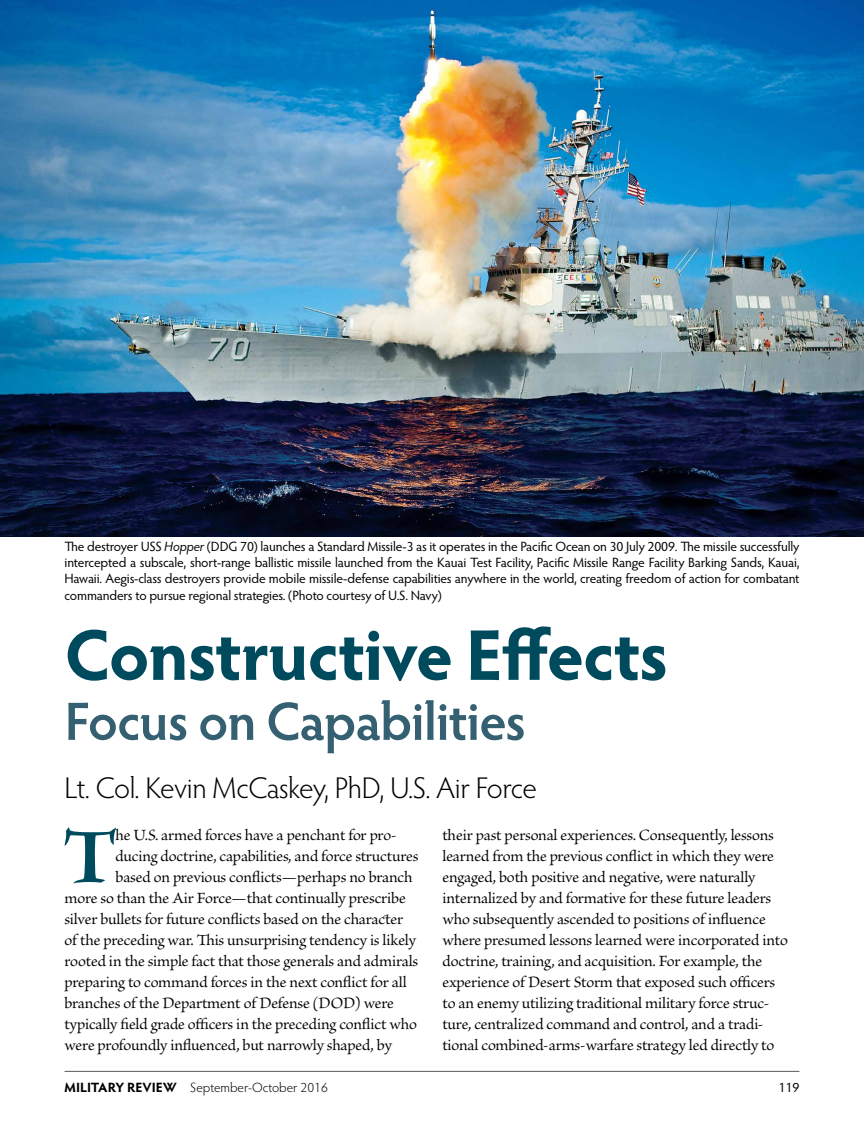
<style>
.page{position:relative;width:864px;height:1134px;background:#fff}
.page>*{position:absolute;margin:0;border:0;box-sizing:border-box;transform-origin:0 0}
.t1{font:87.3px "Brioso Pro Bold Disp";color:#004a5d}
.t2{font:700 72px "Hypatia Sans Pro";letter-spacing:-.02em;color:#004a5d}
.t3{font:600 54px "Hypatia Sans Pro";letter-spacing:-.015em;color:#356072}
.t4{font:300 30px "Hypatia Sans Pro";letter-spacing:-.015em;color:#000}
.t5{font:16.5px/21px "Brioso Pro";letter-spacing:-.015em;color:#000}
.t6{font:13.5px/16.5px "Hypatia Sans Pro";letter-spacing:-.015em;color:#000;text-align:justify}
.t7{font:300 13.5px "Hypatia Sans Pro";color:#000}
.s1{font-style:italic}
.s2{font-weight:700}
</style>
<div class="page">
<hr style="left:65px;top:1071px;width:734px;height:1px;background:#58595b">
<img style="left:0;top:0;width:864px;height:536px">
<p class="t6" style="left:64px;top:537px;width:737px">The destroyer USS <span class="s1">Hopper</span> (DDG 70) launches a Standard Missile-3 as it operates in the Pacific Ocean on 30 July 2009. The missile successfully intercepted a subscale, short-range ballistic missile launched from the Kauai Test Facility, Pacific Missile Range Facility Barking Sands, Kauai, Hawaii. Aegis-class destroyers provide mobile missile-defense capabilities anywhere in the world, creating freedom of action for combatant commanders to pursue regional strategies. (Photo courtesy of U.S. Navy)</p>
<h2 class="t2" style="left:64px;top:604px;width:605px">Constructive Effects</h2>
<h3 class="t3" style="left:64px;top:684px;width:463px">Focus on Capabilities</h3>
<h3 class="t4" style="left:64px;top:768px;width:474px">Lt. Col. Kevin McCaskey, PhD, U.S. Air Force</h3>
<h1 class="t1" style="left:62px;top:811px;width:56px">T</h1>
<p class="t5" style="left:115px;top:825px;width:283px">he U.S. armed forces have a penchant for pro-</p>
<p class="t5" style="left:442px;top:825px;width:347px">their past personal experiences. Consequently, lessons learned from the previous conflict in which they were engaged, both positive and negative, were naturally internalized by and formative for these future leaders who subsequently ascended to positions of influence where presumed lessons learned were incorporated into doctrine, training, and acquisition. For example, the experience of Desert Storm that exposed such officers to an enemy utilizing traditional military force struc&shy;ture, centralized command and control, and a tradi&shy;tional combined-arms-warfare strategy led directly to</p>
<p class="t5" style="left:115px;top:846px;width:305px">ducing doctrine, capabilities, and force structures</p>
<p class="t5" style="left:115px;top:867px;width:299px">based on previous conflicts—perhaps no branch</p>
<p class="t5" style="left:64px;top:888px;width:343px">more so than the Air Force—that continually prescribe</p>
<p class="t5" style="left:64px;top:909px;width:340px">silver bullets for future conflicts based on the character</p>
<p class="t5" style="left:64px;top:930px;width:353px">of the preceding war. This unsurprising tendency is likely</p>
<p class="t5" style="left:64px;top:951px;width:355px">rooted in the simple fact that those generals and admirals</p>
<p class="t5" style="left:64px;top:972px;width:344px">preparing to command forces in the next conflict for all</p>
<p class="t5" style="left:64px;top:993px;width:331px">branches of the Department of Defense (DOD) were</p>
<p class="t5" style="left:64px;top:1014px;width:354px">typically field grade officers in the preceding conflict who</p>
<p class="t5" style="left:64px;top:1035px;width:329px">were profoundly influenced, but narrowly shaped, by</p>
<p class="t7" style="left:64px;top:1079px;width:265px"><span class="s2">MILITARY REVIEW</span> September-October 2016</p>
<p class="t6" style="left:779px;top:1079px;width:22px">119</p>
</div>
